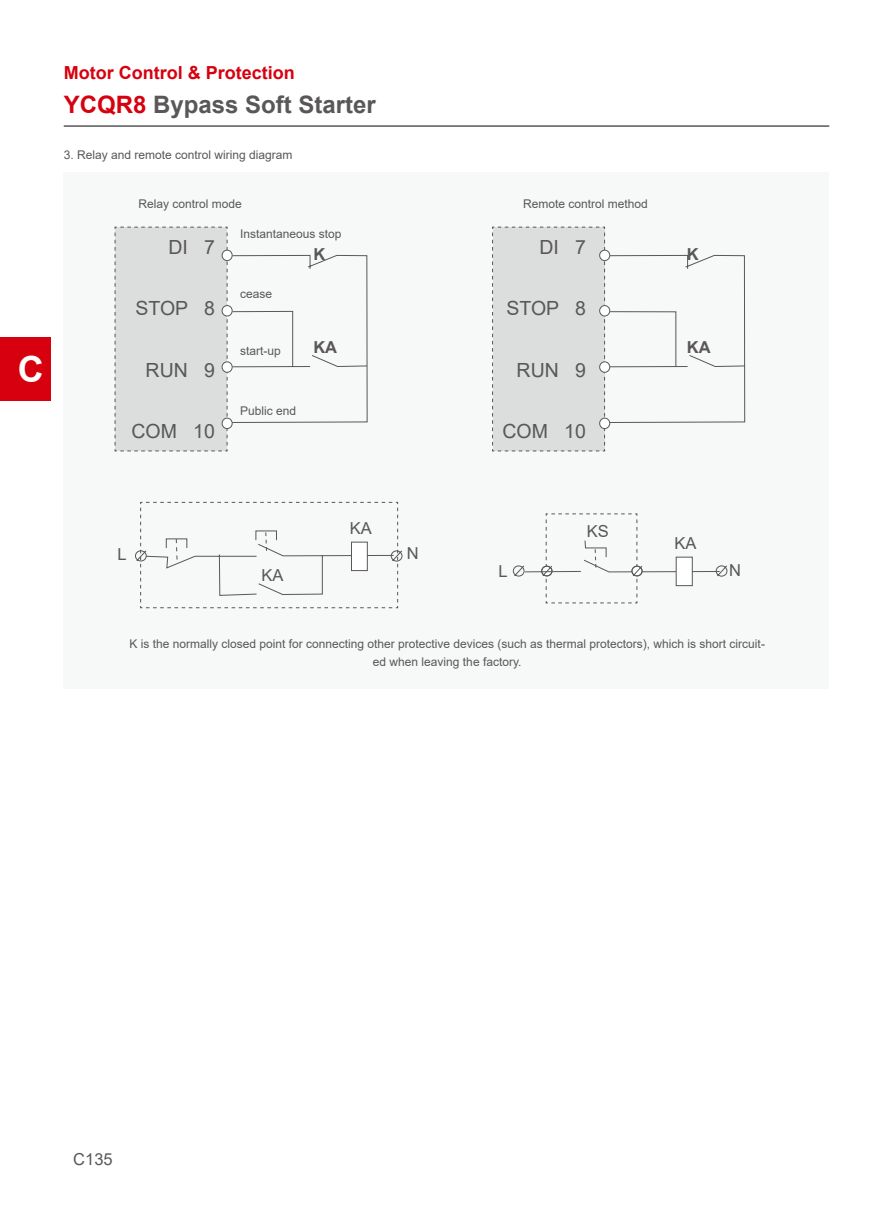
<style>
.page{position:relative;width:893px;height:1212px;background:#fff}
.page>*{position:absolute;margin:0;border:0;box-sizing:border-box;transform-origin:0 0}
.t1{font:700 36px "Arial";color:#fff}
.t2{font:700 24px "Arial";color:#595757}
.t3{font:19.5px "Arial";color:#595757}
.t4{font:700 18px "Arial";color:#d7000f}
.t5{font:16.5px "Arial";color:#595757}
.t6{font:700 16.5px "Arial";color:#595757}
.t7{font:12px/18px "Arial";color:#595757;text-align:center}
.s1{color:#d7000f}
</style>
<div class="page">
<div style="left:0;top:338px;width:51px;height:63px;background:#d7000f"></div>
<div style="left:64px;top:173px;width:765px;height:516px;background:#f7f8f8"></div>
<svg style="left:115px;top:227px;width:252px;height:225px"></svg>
<svg style="left:492px;top:227px;width:253px;height:225px"></svg>
<svg style="left:135px;top:502px;width:268px;height:106px"></svg>
<svg style="left:513px;top:513px;width:215px;height:91px"></svg>
<hr style="left:64px;top:126px;width:765px;height:1px;background:#595757">
<h1 class="t1" style="left:18px;top:344px;width:27px">C</h1>
<h3 class="t4" style="left:64px;top:60px;width:232px">Motor Control &amp; Protection</h3>
<h2 class="t2" style="left:64px;top:88px;width:314px"><span class="s1">YCQR8</span> Bypass Soft Starter</h2>
<p class="t7" style="left:64px;top:146px;width:230px">3. Relay and remote control wiring diagram</p>
<p class="t7" style="left:138px;top:195px;width:105px">Relay control mode</p>
<p class="t7" style="left:523px;top:195px;width:126px">Remote control method</p>
<h3 class="t3" style="left:539px;top:234px;width:48px">DI 7</h3>
<p class="t7" style="left:240px;top:225px;width:103px">Instantaneous stop</p>
<h3 class="t3" style="left:168px;top:234px;width:48px">DI 7</h3>
<h3 class="t6" style="left:313px;top:242px;width:13px">K</h3>
<h3 class="t6" style="left:687px;top:242px;width:13px">K</h3>
<p class="t7" style="left:240px;top:284px;width:34px">cease</p>
<h3 class="t3" style="left:135px;top:295px;width:81px">STOP 8</h3>
<h3 class="t3" style="left:506px;top:295px;width:81px">STOP 8</h3>
<p class="t7" style="left:240px;top:342px;width:42px">start-up</p>
<h3 class="t6" style="left:313px;top:335px;width:25px">KA</h3>
<h3 class="t6" style="left:687px;top:335px;width:25px">KA</h3>
<h3 class="t3" style="left:146px;top:356px;width:71px">RUN 9</h3>
<h3 class="t3" style="left:517px;top:356px;width:71px">RUN 9</h3>
<p class="t7" style="left:240px;top:401px;width:58px">Public end</p>
<h3 class="t3" style="left:131px;top:417px;width:85px">COM 10</h3>
<h3 class="t3" style="left:502px;top:417px;width:85px">COM 10</h3>
<h3 class="t5" style="left:117px;top:542px;width:11px">L</h3>
<h3 class="t5" style="left:350px;top:517px;width:24px">KA</h3>
<h3 class="t5" style="left:587px;top:520px;width:24px">KS</h3>
<h3 class="t5" style="left:407px;top:542px;width:13px">N</h3>
<h3 class="t5" style="left:261px;top:564px;width:24px">KA</h3>
<h3 class="t5" style="left:498px;top:559px;width:11px">L</h3>
<h3 class="t5" style="left:674px;top:532px;width:24px">KA</h3>
<h3 class="t5" style="left:729px;top:558px;width:13px">N</h3>
<p class="t7" style="left:129px;top:635px;width:637px">K is the normally closed point for connecting other protective devices (such as thermal protectors), which is short circuit&shy;ed when leaving the factory.</p>
<h3 class="t5" style="left:73px;top:1148px;width:41px">C135</h3>
</div>
